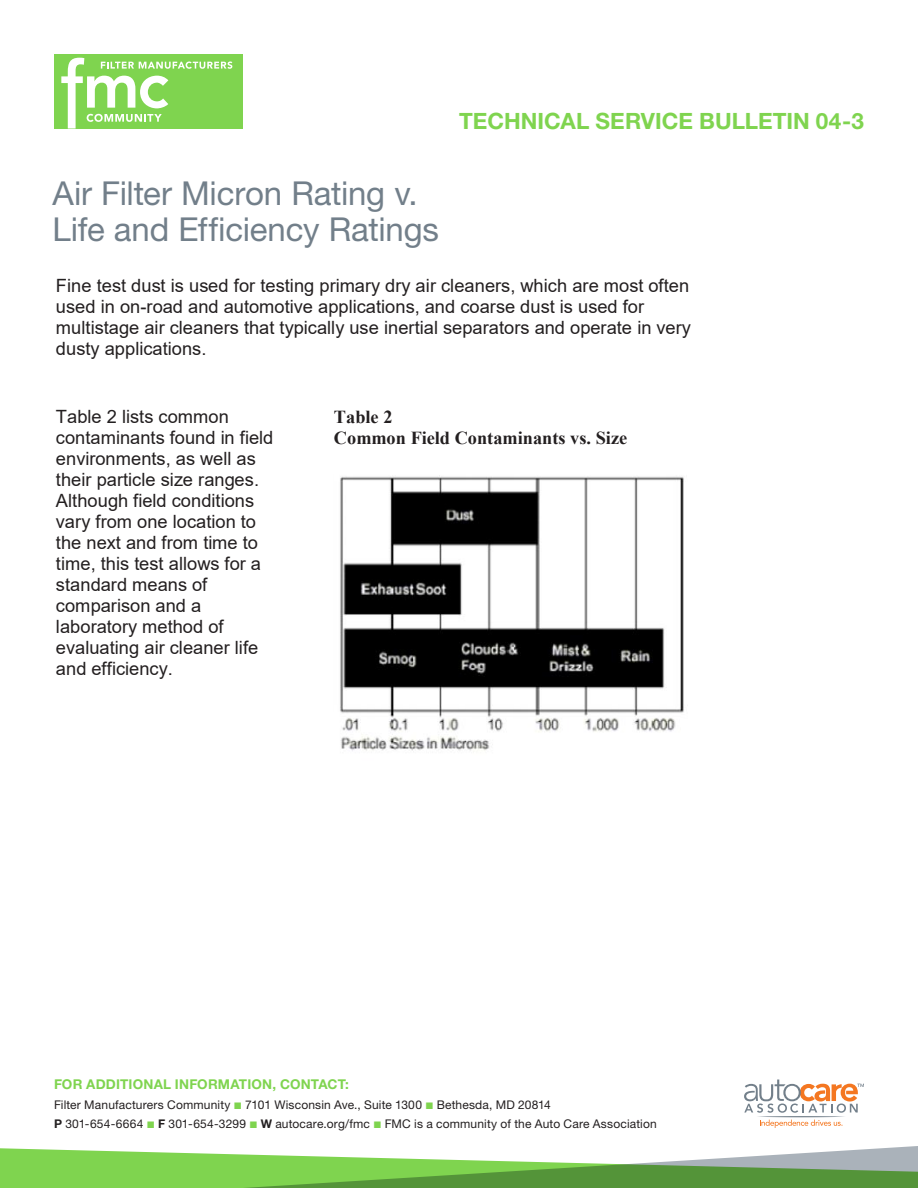
<style>
.page{position:relative;width:918px;height:1188px;background:#fff}
.page>*{position:absolute;margin:0;border:0;box-sizing:border-box;transform-origin:0 0}
.t1{font:33px/36px "Helvetica Neue LT Std";letter-spacing:-.005em;color:#727f8a}
.body_copy{font:700 22.5px "Helvetica Neue LT Std";color:#7fd44f}
.t2{font:18.3px/21px "Arial";color:#231f20}
.t3{font:700 18.3px/21px "Times New Roman";color:#231f20}
.subheads{font:700 13.5px "Helvetica Neue LT Std";letter-spacing:.015em;color:#7fd44f}
.subheads-2{font:12px "Helvetica Neue LT Std";letter-spacing:.015em;color:#231f20}
.s1{font-weight:700}
</style>
<div class="page">
<svg style="left:0;top:1146px;width:918px;height:42px"></svg>
<svg style="left:744px;top:1080px;width:120px;height:48px"></svg>
<div style="left:54px;top:54px;width:189px;height:75px;background:#7fd44f"></div>
<svg style="left:61px;top:58px;width:171px;height:71px"></svg>
<img style="left:340px;top:475px;width:344px;height:276px">
<p class="t1" style="left:52px;top:175px;width:388px">Air Filter Micron Rating v.<br>Life and Efficiency Ratings</p>
<p class="body_copy" style="left:459px;top:107px;width:406px">TECHNICAL SERVICE BULLETIN 04-3</p>
<p class="t2" style="left:56px;top:275px;width:637px">Fine test dust is used for testing primary dry air cleaners, which are most often used in on-road and automotive applications, and coarse dust is used for multistage air cleaners that typically use inertial separators and operate in very dusty applications.</p>
<p class="t2" style="left:56px;top:406px;width:219px">Table 2 lists common contaminants found in field environments, as well as their particle size ranges.<br>Although field conditions vary from one location to the next and from time to time, this test allows for a standard means of comparison and a laboratory method of evaluating air cleaner life and efficiency.</p>
<p class="t3" style="left:334px;top:405px;width:295px">Table 2<br>Common Field Contaminants vs. Size</p>
<p class="subheads" style="left:54px;top:1076px;width:296px">FOR ADDITIONAL INFORMATION, CONTACT:</p>
<p class="subheads-2" style="left:54px;top:1097px;width:498px">Filter Manufacturers Community 7101 Wisconsin Ave., Suite 1300 Bethesda, MD 20814</p>
<p class="subheads-2" style="left:54px;top:1117px;width:604px"><span class="s1">P</span> 301-654-6664 <span class="s1">F</span> 301-654-3299 <span class="s1">W</span> autocare.org/fmc FMC is a community of the Auto Care Association</p>
</div>
